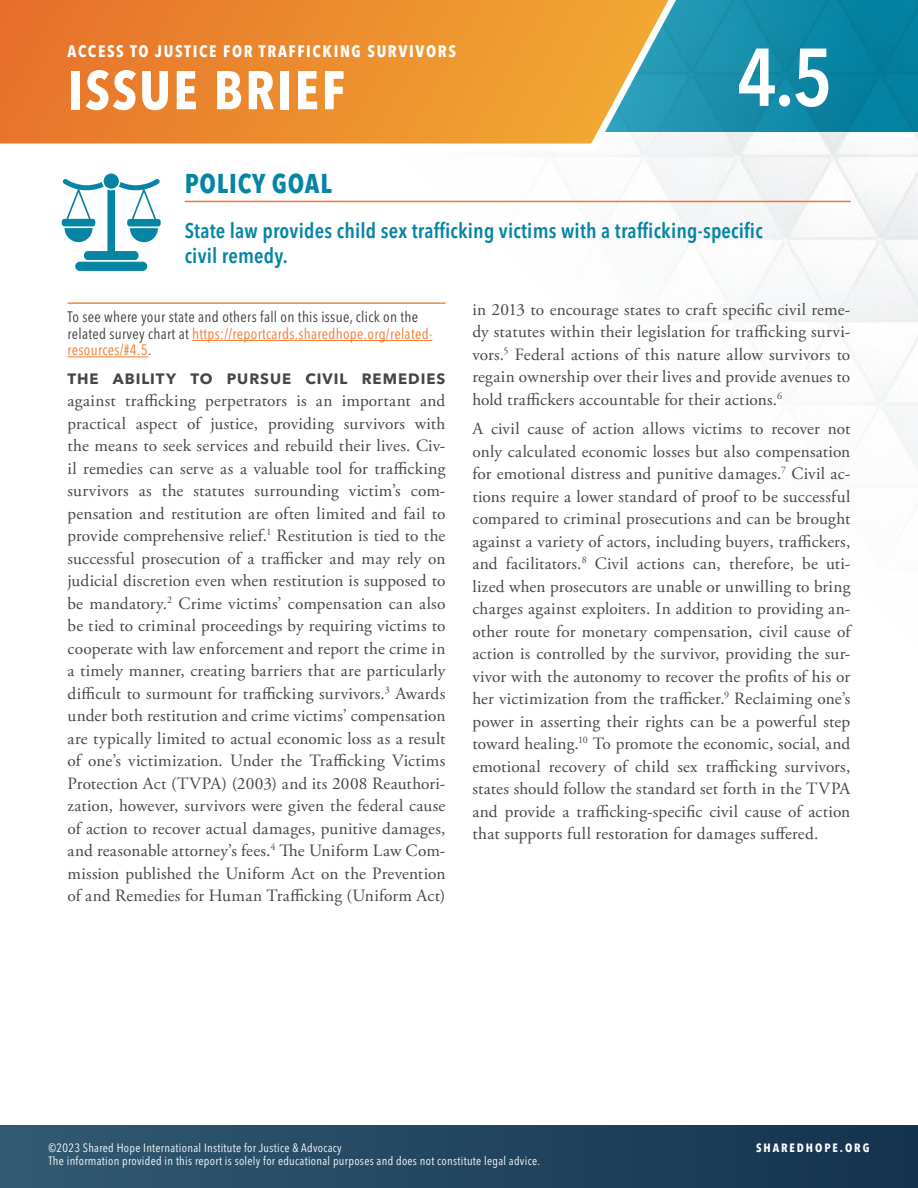
<style>
.page{position:relative;width:918px;height:1188px;background:#fff}
.page>*{position:absolute;margin:0;border:0;box-sizing:border-box;transform-origin:0 0}
.t1{font:600 condensed 81px "Avenir Next LT Pro";color:#fff}
.t2{font:700 condensed 54px "Avenir Next LT Pro";letter-spacing:.04em;color:#fff}
.t3{font:700 condensed 27px "Avenir Next LT Pro";letter-spacing:.03em;color:#0584a4}
.t4{font:600 condensed 21px/25.2px "Avenir Next LT Pro";letter-spacing:.01em;color:#0584a4}
.t5{font:17.25px/22.5px "Adobe Garamond Pro";letter-spacing:-.005em;color:#464547;text-align:justify}
.t6{font:700 condensed 16.5px "Avenir Next LT Pro";letter-spacing:.1em;color:#fff}
.t7{font:condensed 15px/16.5px "Avenir Next LT Pro";letter-spacing:.02em;color:#383839}
.t8{font:700 15px "Avenir Next LT Pro";letter-spacing:.065em;color:#464547}
.t9{font:condensed 12px "Avenir Next LT Pro";letter-spacing:.025em;color:#fff}
.t10{font:700 condensed 12px "Avenir Next LT Pro";letter-spacing:.16em;color:#fff}
.s1{color:#f0772a}
</style>
<div class="page">
<div style="left:0;top:1126px;width:918px;height:62px;background:linear-gradient(to right,#325a72,#14324d)"></div>
<hr style="left:185px;top:201px;width:665px;height:1px;background:#f0772a">
<div style="left:75px;top:262px;width:72px;height:9px;background:#0584a4;border-radius:5px"></div>
<svg style="left:62px;top:174px;width:99px;height:86px"></svg>
<svg style="left:0;top:0;width:918px;height:155px;background:#b59763"></svg>
<hr style="left:192px;top:340px;width:240px;height:1px;background:#f0772a">
<hr style="left:68px;top:357px;width:80px;height:1px;background:#f0772a">
<hr style="left:68px;top:302px;width:378px;height:2px;background:#f28744">
<p class="t6" style="left:68px;top:41px;width:390px">ACCESS TO JUSTICE FOR TRAFFICKING SURVIVORS</p>
<h2 class="t2" style="left:68px;top:57px;width:279px">ISSUE BRIEF</h2>
<h1 class="t1" style="left:737px;top:28px;width:97px">4.5</h1>
<h3 class="t3" style="left:185px;top:167px;width:149px">POLICY GOAL</h3>
<p class="t4" style="left:185px;top:218px;width:580px">State law provides child sex trafficking victims with a trafficking-specific civil remedy.</p>
<p class="t7" style="left:68px;top:309px;width:366px">To see where your state and others fall on this issue, click on the related survey chart at <span class="s1">https://reportcards.sharedhope.org/related&shy;resources/#4.5</span>.</p>
<p class="t8" style="left:68px;top:369px;width:379px">THE ABILITY TO PURSUE CIVIL REMEDIES</p>
<p class="t5" style="left:67px;top:390px;width:380px">against trafficking perpetrators is an important and practical aspect of justice, providing survivors with the means to seek services and rebuild their lives. Civ&shy;il remedies can serve as a valuable tool for trafficking survivors as the statutes surrounding victim’s com&shy;pensation and restitution are often limited and fail to provide comprehensive relief.<sup>1</sup> Restitution is tied to the successful prosecution of a trafficker and may rely on judicial discretion even when restitution is supposed to be mandatory.<sup>2</sup> Crime victims’ compensation can also be tied to criminal proceedings by requiring victims to cooperate with law enforcement and report the crime in a timely manner, creating barriers that are particularly difficult to surmount for trafficking survivors.<sup>3</sup> Awards under both restitution and crime victims’ compensation are typically limited to actual economic loss as a result of one’s victimization. Under the Trafficking Victims Protection Act (TVPA) (2003) and its 2008 Reauthori&shy;zation, however, survivors were given the federal cause of action to recover actual damages, punitive damages, and reasonable attorney’s fees.<sup>4</sup> The Uniform Law Com&shy;mission published the Uniform Act on the Prevention of and Remedies for Human Trafficking (Uniform Act)</p>
<p class="t5" style="left:472px;top:299px;width:379px">in 2013 to encourage states to craft specific civil reme&shy;dy statutes within their legislation for trafficking survi&shy;vors.<sup>5</sup> Federal actions of this nature allow survivors to regain ownership over their lives and provide avenues to hold traffickers accountable for their actions.<sup>6</sup></p>
<p class="t5" style="left:472px;top:418px;width:381px">A civil cause of action allows victims to recover not only calculated economic losses but also compensation for emotional distress and punitive damages.<sup>7</sup> Civil ac&shy;tions require a lower standard of proof to be successful compared to criminal prosecutions and can be brought against a variety of actors, including buyers, traffickers, and facilitators.<sup>8</sup> Civil actions can, therefore, be uti&shy;lized when prosecutors are unable or unwilling to bring charges against exploiters. In addition to providing an&shy;other route for monetary compensation, civil cause of action is controlled by the survivor, providing the sur&shy;vivor with the autonomy to recover the profits of his or her victimization from the trafficker.<sup>9</sup> Reclaiming one’s power in asserting their rights can be a powerful step toward healing.<sup>10</sup> To promote the economic, social, and emotional recovery of child sex trafficking survivors, states should follow the standard set forth in the TVPA and provide a trafficking-specific civil cause of action that supports full restoration for damages suffered.</p>
<p class="t9" style="left:49px;top:1140px;width:295px">©2023 Shared Hope International Institute for Justice &amp; Advocacy</p>
<p class="t10" style="left:756px;top:1140px;width:115px">SHAREDHOPE.ORG</p>
<p class="t9" style="left:49px;top:1154px;width:493px">The information provided in this report is solely for educational purposes and does not constitute legal advice.</p>
</div>
